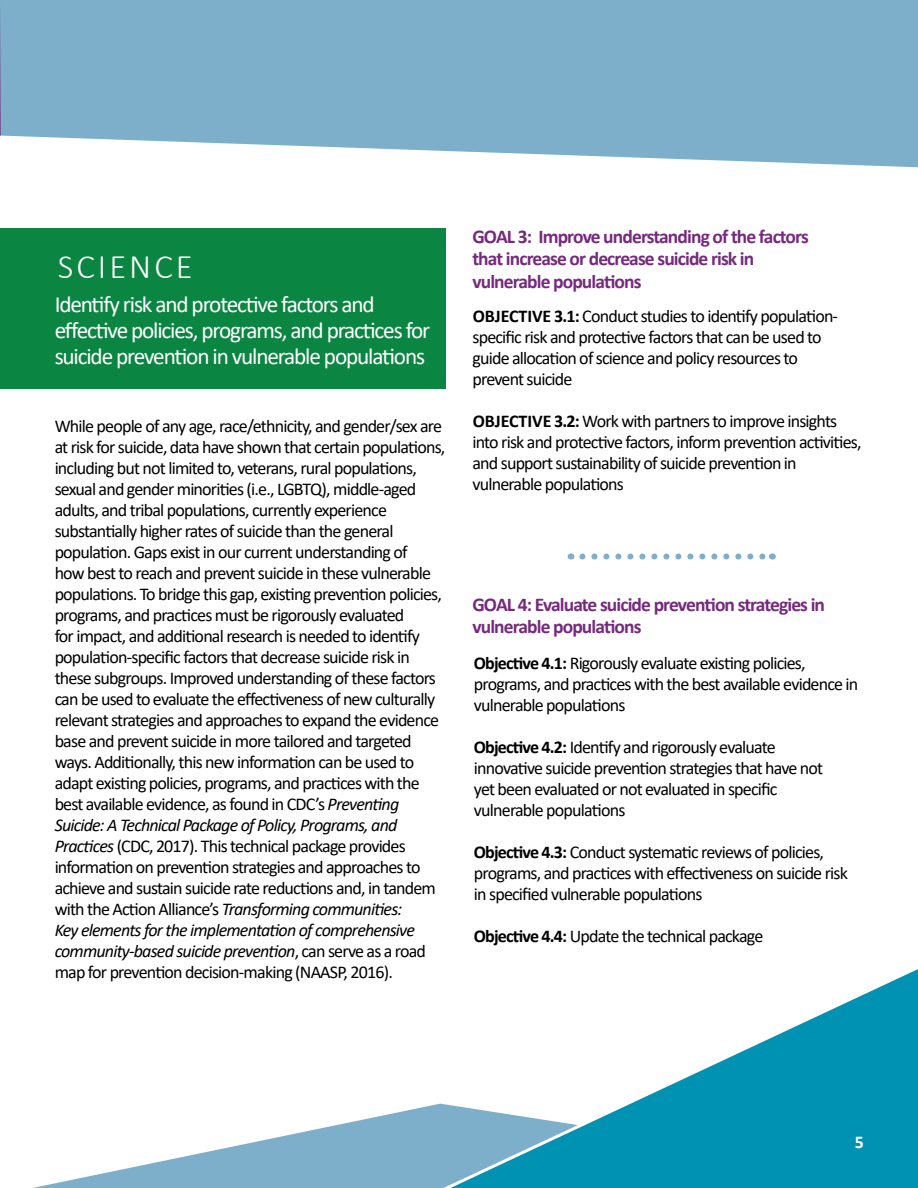
<style>
.page{position:relative;width:918px;height:1188px;background:#fff}
.page>*{position:absolute;margin:0;border:0;box-sizing:border-box;transform-origin:0 0}
.t1{font:300 34.5px "Calibri";letter-spacing:.09em;color:#fff}
.t2{font:23.25px/26.2px "Calibri";letter-spacing:-.05em;color:#fff}
.t3{font:700 19.5px/22.5px "Calibri";letter-spacing:-.045em;color:#76297e}
.t4{font:18px/21px "Calibri";letter-spacing:-.045em;color:#000}
.t5{font:700 18px "Calibri";color:#fff}
.s1{font-style:italic}
.s2{font-weight:700}
</style>
<div class="page">
<svg style="left:0;top:0;width:918px;height:167px;background:#89b6cf"></svg>
<div style="left:0;top:229px;width:446px;height:160px;background:#0b8642"></div>
<svg style="left:33px;top:1132px;width:270px;height:56px"></svg>
<svg style="left:303px;top:969px;width:615px;height:219px"></svg>
<svg style="left:0;top:1px;width:1px;height:135px"></svg>
<svg style="left:582px;top:554px;width:184px;height:6px"></svg>
<p class="t1" style="left:58px;top:246px;width:137px">SCIENCE</p>
<p class="t2" style="left:55px;top:290px;width:377px">Identify risk and protective factors and effective policies, programs, and practices for suicide prevention in vulnerable populations</p>
<p class="t4" style="left:55px;top:415px;width:392px">While people of any age, race/ethnicity, and gender/sex are at risk for suicide, data have shown that certain populations, including but not limited to, veterans, rural populations, sexual and gender minorities (i.e., LGBTQ), middle-aged adults, and tribal populations, currently experience substantially higher rates of suicide than the general population. Gaps exist in our current understanding of<br>how best to reach and prevent suicide in these vulnerable populations. To bridge this gap, existing prevention policies, programs, and practices must be rigorously evaluated<br>for impact, and additional research is needed to identify population-specific factors that decrease suicide risk in these subgroups. Improved understanding of these factors can be used to evaluate the effectiveness of new culturally relevant strategies and approaches to expand the evidence base and prevent suicide in more tailored and targeted ways. Additionally, this new information can be used to adapt existing policies, programs, and practices with the best available evidence, as found in CDC’s <span class="s1">Preventing Suicide: A Technical Package of Policy, Programs, and Practices</span> (CDC, 2017). This technical package provides information on prevention strategies and approaches to achieve and sustain suicide rate reductions and, in tandem with the Action Alliance’s <span class="s1">Transforming communities:<br>Key elements for the implementation of comprehensive community-based suicide prevention</span>, can serve as a road map for prevention decision-making (NAASP, 2016).</p>
<p class="t3" style="left:472px;top:225px;width:338px">GOAL 3: Improve understanding of the factors that increase or decrease suicide risk in vulnerable populations</p>
<p class="t4" style="left:472px;top:305px;width:367px"><span class="s2">OBJECTIVE 3.1:</span> Conduct studies to identify population&shy;specific risk and protective factors that can be used to guide allocation of science and policy resources to prevent suicide</p>
<p class="t4" style="left:472px;top:410px;width:391px"><span class="s2">OBJECTIVE 3.2:</span> Work with partners to improve insights into risk and protective factors, inform prevention activities, and support sustainability of suicide prevention in vulnerable populations</p>
<p class="t3" style="left:472px;top:593px;width:354px">GOAL 4: Evaluate suicide prevention strategies in vulnerable populations</p>
<p class="t4" style="left:474px;top:652px;width:386px"><span class="s2">Objective 4.1:</span> Rigorously evaluate existing policies, programs, and practices with the best available evidence in vulnerable populations</p>
<p class="t4" style="left:474px;top:736px;width:351px"><span class="s2">Objective 4.2:</span> Identify and rigorously evaluate innovative suicide prevention strategies that have not yet been evaluated or not evaluated in specific vulnerable populations</p>
<p class="t4" style="left:474px;top:841px;width:375px"><span class="s2">Objective 4.3:</span> Conduct systematic reviews of policies, programs, and practices with effectiveness on suicide risk in specified vulnerable populations</p>
<p class="t4" style="left:474px;top:925px;width:291px"><span class="s2">Objective 4.4:</span> Update the technical package</p>
<p class="t5" style="left:855px;top:1129px;width:11px">5</p>
</div>
